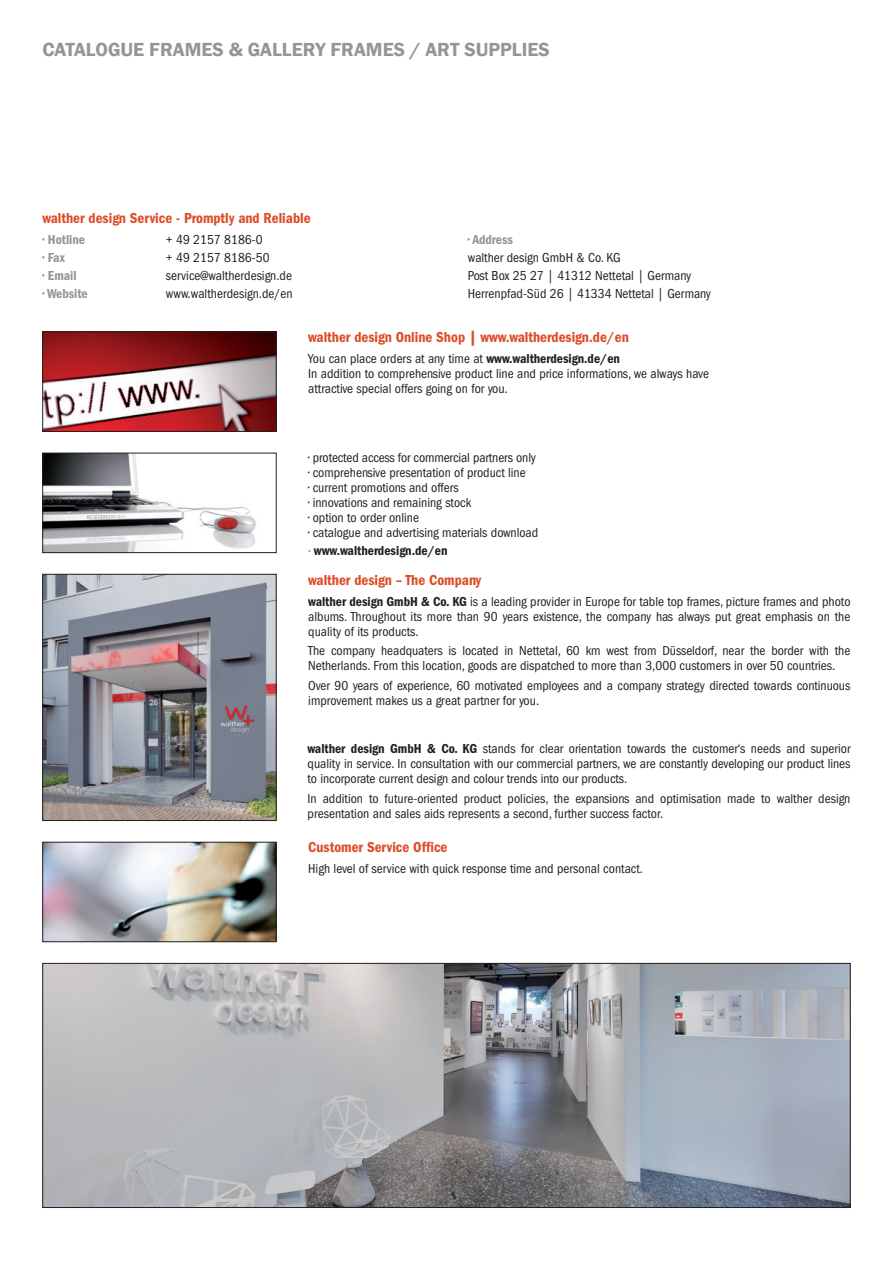
<style>
.page{position:relative;width:893px;height:1263px;background:#fff}
.page>*{position:absolute;margin:0;border:0;box-sizing:border-box;transform-origin:0 0}
.t1{font:600 19.5px "Franklin Gothic";color:#939598}
.t2{font:15px "Franklin Gothic LT Pro Cn Dm";color:#dc4c27}
.t3{font:condensed 13.5px/15px "Franklin Gothic LT Pro";color:#231f20}
.t4{font:13.5px "Franklin Gothic LT Pro Cn Dm";color:#939598}
.t5{font:13.5px "Franklin Gothic LT Pro Cn Dm";color:#231f20}
.s1{font-family:"Franklin Gothic LT Pro Cn Dm";font-stretch:normal}
.s2{font-family:"Franklin Gothic LT Pro";font-style:italic;font-stretch:condensed;font-size:12px}
</style>
<div class="page">
<hr style="left:892px;top:843px;width:1px;height:42px;background:#4e4f50">
<img style="left:45px;top:334px;width:229px;height:96px">
<div style="left:43px;top:332px;width:233px;height:100px;border:1px solid #231f20"></div>
<img style="left:45px;top:576px;width:229px;height:243px">
<div style="left:43px;top:574px;width:233px;height:247px;border:1px solid #231f20"></div>
<img style="left:45px;top:455px;width:212px;height:96px">
<div style="left:43px;top:453px;width:233px;height:100px;border:1px solid #231f20"></div>
<img style="left:45px;top:844px;width:229px;height:96px">
<div style="left:43px;top:842px;width:233px;height:100px;border:1px solid #231f20"></div>
<img style="left:45px;top:965px;width:803px;height:241px">
<div style="left:43px;top:963px;width:807px;height:245px;border:1px solid #231f20"></div>
<h1 class="t1" style="left:43px;top:38px;width:509px">CATALOGUE FRAMES &amp; GALLERY FRAMES / ART SUPPLIES</h1>
<p class="t2" style="left:43px;top:209px;width:270px">walther design Service - Promptly and Reliable</p>
<p class="t4" style="left:43px;top:232px;width:44px">• Hotline</p>
<p class="t3" style="left:166px;top:232px;width:98px">+ 49 2157 8186-0</p>
<p class="t4" style="left:43px;top:250px;width:24px">• Fax</p>
<p class="t3" style="left:166px;top:250px;width:105px">+ 49 2157 8186-50</p>
<p class="t4" style="left:43px;top:268px;width:36px">• Email</p>
<p class="t3" style="left:166px;top:268px;width:128px">service@waltherdesign.de</p>
<p class="t4" style="left:43px;top:286px;width:47px">• Website</p>
<p class="t3" style="left:166px;top:286px;width:128px">www.waltherdesign.de/en</p>
<p class="t4" style="left:468px;top:232px;width:47px">• Address</p>
<p class="t3" style="left:468px;top:249px;width:245px;line-height:18px">walther design GmbH &amp; Co. KG<br>Post Box 25 27 | 41312 Nettetal | Germany<br>Herrenpfad-Süd 26 | 41334 Nettetal | Germany</p>
<p class="t2" style="left:308px;top:328px;width:322px">walther design Online Shop | www.waltherdesign.de/en</p>
<p class="t3" style="left:308px;top:351px;width:402px">You can place orders at any time at <span class="s1">www.waltherdesign.de/en<br></span>In addition to comprehensive product line and price informations, we always have attractive special offers going on for you.</p>
<p class="t3" style="left:308px;top:450px;width:229px">• protected access for commercial partners only</p>
<p class="t3" style="left:308px;top:465px;width:219px">• comprehensive presentation of product line</p>
<p class="t3" style="left:308px;top:480px;width:152px">• current promotions and offers</p>
<p class="t3" style="left:308px;top:495px;width:164px">• innovations and remaining stock</p>
<p class="t3" style="left:308px;top:510px;width:112px">• option to order online</p>
<p class="t3" style="left:308px;top:525px;width:231px">• catalogue and advertising materials download</p>
<p class="t5" style="left:308px;top:543px;width:141px"><span class="s2">•</span> www.waltherdesign.de/en</p>
<p class="t2" style="left:308px;top:571px;width:174px">walther design – The Company</p>
<p class="t3" style="left:308px;top:594px;width:544px;text-align:justify"><span class="s1">walther design GmbH &amp; Co. KG</span> is a leading provider in Europe for table top frames, picture frames and photo albums. Throughout its more than 90 years existence, the company has always put great emphasis on the quality of its products.</p>
<p class="t3" style="left:308px;top:643px;width:544px">The company headquaters is located in Nettetal, 60 km west from Düsseldorf, near the border with the<br>Netherlands. From this location, goods are dispatched to more than 3,000 customers in over 50 countries.</p>
<p class="t3" style="left:308px;top:678px;width:544px">Over 90 years of experience, 60 motivated employees and a company strategy directed towards continuous improvement makes us a great partner for you.</p>
<p class="t3" style="left:308px;top:742px;width:544px;text-align:justify"><span class="s1">walther design GmbH &amp; Co. KG</span> stands for clear orientation towards the customer‘s needs and superior quality in service. In consultation with our commercial partners, we are constantly developing our product lines to incorporate current design and colour trends into our products.</p>
<p class="t3" style="left:308px;top:791px;width:544px">In addition to future-oriented product policies, the expansions and optimisation made to walther design presentation and sales aids represents a second, further success factor.</p>
<p class="t2" style="left:308px;top:839px;width:141px">Customer Service Office</p>
<p class="t3" style="left:308px;top:861px;width:336px">High level of service with quick response time and personal contact.</p>
</div>
